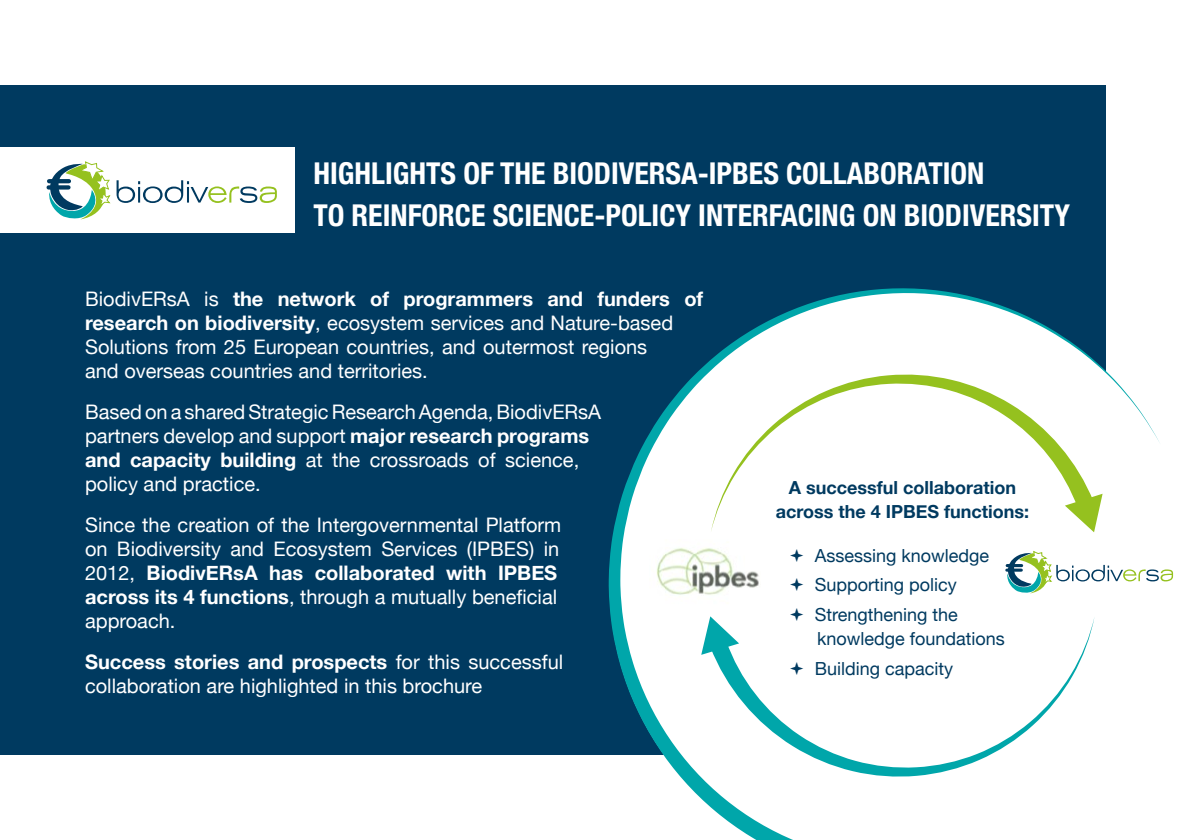
<style>
.page{position:relative;width:1191px;height:840px;background:#fff}
.page>*{position:absolute;margin:0;border:0;box-sizing:border-box;transform-origin:0 0}
.t1{font:700 condensed 30px/42px "Helvetica Neue";color:#fff}
.t2{font:20px/24px "Helvetica Neue";color:#fff}
.t3{font:18px/29.6px "Helvetica Neue";color:#003a60}
.t4{font:700 18px/24px "Helvetica Neue";color:#003a60;text-align:center}
.s1{font-weight:700}
</style>
<div class="page">
<div style="left:0;top:85px;width:1106px;height:669px;background:#003a60"></div>
<div style="left:0;top:148px;width:295px;height:85px;background:#fff"></div>
<svg style="left:117px;top:180px;width:160px;height:23px"></svg>
<svg style="left:48px;top:161px;width:63px;height:59px"></svg>
<svg style="left:1160px;top:569px;width:13px;height:13px"></svg>
<svg style="left:608px;top:288px;width:552px;height:551px;fill:#fff"></svg>
<svg style="left:790px;top:548px;width:13px;height:13px"></svg>
<svg style="left:790px;top:577px;width:13px;height:14px"></svg>
<svg style="left:790px;top:607px;width:13px;height:13px"></svg>
<svg style="left:790px;top:661px;width:13px;height:13px"></svg>
<h1 class="t1" style="left:313px;top:150px;width:758px">HIGHLIGHTS OF THE BIODIVERSA-IPBES COLLABORATION<br>TO REINFORCE SCIENCE-POLICY INTERFACING ON BIODIVERSITY</h1>
<p class="t2" style="left:85px;top:287px;width:619px">BiodivERsA is <span class="s1">the network of programmers and funders of research on biodiversity</span>, ecosystem services and Nature-based Solutions from 25 European countries, and outermost regions<br>and overseas countries and territories.</p>
<p class="t2" style="left:85px;top:400px;width:517px">Based on a shared Strategic Research Agenda, BiodivERsA partners develop and support <span class="s1">major research programs and capacity building</span> at the crossroads of science, policy and practice.</p>
<p class="t2" style="left:85px;top:513px;width:478px">Since the creation of the Intergovernmental Platform on Biodiversity and Ecosystem Services (IPBES) in 2012, <span class="s1">BiodivERsA has collaborated with IPBES across its 4 functions</span>, through a mutually beneficial approach.</p>
<p class="t2" style="left:85px;top:650px;width:480px"><span class="s1">Success stories and prospects</span> for this successful collaboration are highlighted in this brochure</p>
<p class="t4" style="left:775px;top:476px;width:255px">A successful collaboration across the 4 IPBES functions:</p>
<p class="t3" style="left:814px;top:541px;width:176px">Assessing knowledge<br>Supporting policy<br>Strengthening the</p>
<p class="t3" style="left:814px;top:624px;width:191px">knowledge foundations<br>Building capacity</p>
</div>
